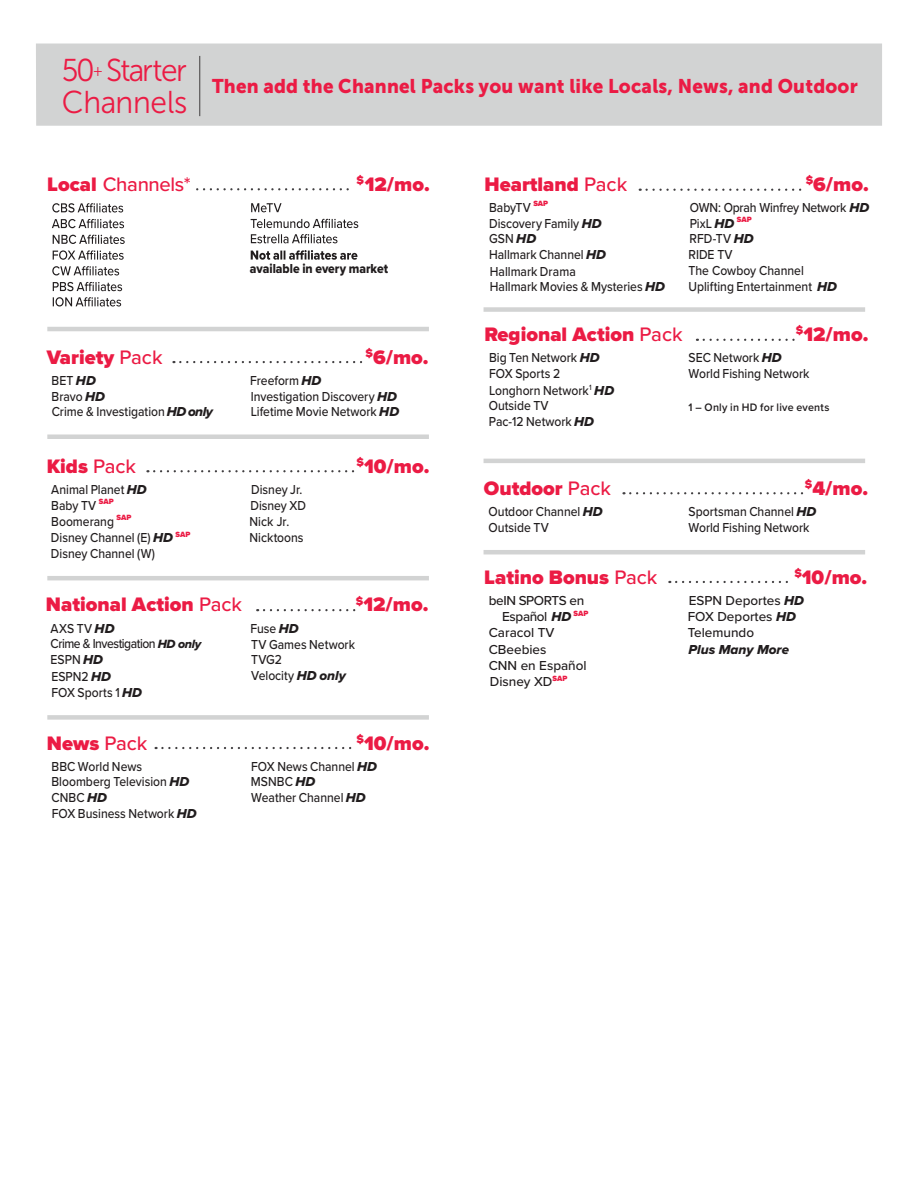
<style>
.page{position:relative;width:918px;height:1188px;background:#fff}
.page>*{position:absolute;margin:0;border:0;box-sizing:border-box;transform-origin:0 0}
.t1{font:31.5px/31.2px "Museo Sans 300";letter-spacing:-.025em;color:#eb1b44;scale:.95 1}
.t2{font:900 20.25px "Proxima Nova";color:#eb1b44}
.t3{font:500 20.25px "Proxima Nova";letter-spacing:-.02em;color:#eb1b44}
.t4{font:19.65px "Museo Sans 900";letter-spacing:.01em;color:#eb1b44;scale:.95 1}
.t5{font:15.75px "Museo Sans 300";color:#eb1b44;scale:.95 1}
.t6{font:500 13.5px/15.9px "Proxima Nova";color:#211d1e;scale:.9 1}
.t7{font:500 13.5px/16.2px "Proxima Nova";color:#211d1e}
.t8{font:500 13.5px/16px "Proxima Nova";letter-spacing:-.025em;color:#211d1e;scale:.9 1}
.t9{font:500 13.5px "Proxima Nova";letter-spacing:-.03em;color:#211d1e}
.t10{font:13.5px "Proxima Nova Extrabld";color:#211d1e;scale:.9 1}
.t11{font:13.5px "Proxima Nova Extrabld It";color:#211d1e}
.t12{font:600 11.25px "Proxima Nova";letter-spacing:.02em;color:#211d1e;scale:.95 1}
.s1{font-weight:900}
.s2{font-weight:500}
.s3{font-family:"Proxima Nova Extrabld It";font-weight:400}
.s4{font-family:"Proxima Nova Extrabld It";font-weight:400;font-size:12.3px}
</style>
<div class="page">
<div style="left:36px;top:44px;width:846px;height:82px;background:#d2d3d3"></div>
<hr style="left:199px;top:56px;width:1px;height:60px;background:#211d1e">
<svg style="left:197px;top:188px;width:152px;height:2px"></svg>
<svg style="left:52px;top:203px;width:71px;height:10px"></svg>
<svg style="left:52px;top:219px;width:72px;height:9px"></svg>
<svg style="left:53px;top:235px;width:72px;height:9px"></svg>
<svg style="left:53px;top:250px;width:71px;height:10px"></svg>
<svg style="left:52px;top:266px;width:67px;height:9px"></svg>
<svg style="left:53px;top:282px;width:69px;height:9px"></svg>
<svg style="left:53px;top:297px;width:68px;height:10px"></svg>
<svg style="left:251px;top:203px;width:31px;height:9px"></svg>
<svg style="left:251px;top:219px;width:107px;height:9px"></svg>
<svg style="left:251px;top:234px;width:86px;height:9px"></svg>
<svg style="left:251px;top:250px;width:106px;height:10px"></svg>
<svg style="left:180px;top:361px;width:181px;height:2px"></svg>
<svg style="left:154px;top:470px;width:201px;height:2px"></svg>
<svg style="left:264px;top:609px;width:92px;height:2px"></svg>
<svg style="left:156px;top:747px;width:196px;height:2px"></svg>
<svg style="left:647px;top:189px;width:155px;height:2px"></svg>
<svg style="left:704px;top:339px;width:91px;height:2px"></svg>
<svg style="left:624px;top:492px;width:179px;height:2px"></svg>
<svg style="left:676px;top:581px;width:112px;height:2px"></svg>
<hr style="left:47px;top:327px;width:382px;height:4px;background:#d2d3d3">
<div style="left:484px;top:307px;width:381px;height:5px;background:#d2d3d3"></div>
<hr style="left:484px;top:459px;width:381px;height:4px;background:#d2d3d3">
<hr style="left:484px;top:550px;width:381px;height:4px;background:#d2d3d3">
<hr style="left:47px;top:435px;width:382px;height:4px;background:#d2d3d3">
<hr style="left:47px;top:576px;width:382px;height:4px;background:#d2d3d3">
<div style="left:47px;top:715px;width:382px;height:5px;background:#d2d3d3"></div>
<h1 class="t1" style="left:62px;top:55px;width:134px">50 Starter<br>Channels</h1>
<p class="t5" style="left:93px;top:62px;width:12px">+</p>
<h3 class="t4" style="left:212px;top:75px;width:681px">Then add the Channel Packs you want like Locals, News, and Outdoor</h3>
<h2 class="t3" style="left:47px;top:169px;width:145px"><span class="s1">Local</span> Channels*</h2>
<h2 class="t2" style="left:357px;top:169px;width:75px"><sup>$</sup>12/mo.</h2>
<p class="t10" style="left:250px;top:258px;width:155px">available in every market</p>
<h2 class="t2" style="left:485px;top:169px;width:144px">Heartland <span class="s2">Pack</span></h2>
<p class="t6" style="left:489px;top:199px;width:131px">BabyTV <sup>SAP<br></sup>Discovery Family <span class="s3">HD<br></span>GSN <span class="s3">HD<br></span>Hallmark Channel <span class="s3">HD</span></p>
<p class="t6" style="left:490px;top:278px;width:196px">Hallmark Movies &amp; Mysteries <span class="s3">HD</span></p>
<p class="t6" style="left:490px;top:263px;width:97px">Hallmark Drama</p>
<h2 class="t2" style="left:806px;top:169px;width:65px"><sup>$</sup>6/mo.</h2>
<p class="t6" style="left:689px;top:199px;width:202px">OWN: Oprah Winfrey Network <span class="s3">HD<br></span>PixL <span class="s3">HD</span> <sup>SAP<br></sup>RFD-TV <span class="s3">HD</span></p>
<p class="t6" style="left:689px;top:278px;width:166px">Uplifting Entertainment <span class="s3">HD</span></p>
<p class="t6" style="left:689px;top:246px;width:130px">RIDE TV<br>The Cowboy Channel</p>
<h2 class="t2" style="left:485px;top:319px;width:200px">Regional Action <span class="s2">Pack</span></h2>
<h2 class="t2" style="left:796px;top:319px;width:74px"><sup>$</sup>12/mo.</h2>
<h2 class="t2" style="left:366px;top:342px;width:65px"><sup>$</sup>6/mo.</h2>
<h2 class="t2" style="left:47px;top:342px;width:117px">Variety <span class="s2">Pack</span></h2>
<p class="t6" style="left:52px;top:372px;width:181px;line-height:15.5px">BET <span class="s3">HD<br></span>Bravo <span class="s3">HD<br></span>Crime &amp; Investigation <span class="s3">HD only</span></p>
<p class="t6" style="left:250px;top:372px;width:167px">Freeform <span class="s3">HD<br></span>Investigation Discovery <span class="s3">HD<br></span>Lifetime Movie Network <span class="s3">HD</span></p>
<h2 class="t2" style="left:47px;top:451px;width:91px">Kids <span class="s2">Pack</span></h2>
<h2 class="t2" style="left:357px;top:451px;width:74px"><sup>$</sup>10/mo.</h2>
<p class="t6" style="left:51px;top:481px;width:156px">Animal Planet <span class="s3">HD<br></span>Baby TV <sup>SAP<br></sup>Boomerang <sup>SAP<br></sup>Disney Channel (E) <span class="s3">HD</span> <sup>SAP<br></sup>Disney Channel (W)</p>
<p class="t6" style="left:250px;top:481px;width:64px">Disney Jr.<br>Disney XD<br>Nick Jr.<br>Nicktoons</p>
<h2 class="t2" style="left:46px;top:590px;width:198px">National Action <span class="s2">Pack</span></h2>
<h2 class="t2" style="left:356px;top:590px;width:74px"><sup>$</sup>12/mo.</h2>
<p class="t8" style="left:51px;top:620px;width:169px">AXS TV <span class="s3">HD<br></span>Crime &amp; Investigation <span class="s4">HD only<br></span>ESPN <span class="s3">HD<br></span>ESPN2 <span class="s3">HD<br></span>FOX Sports 1 <span class="s3">HD</span></p>
<p class="t6" style="left:250px;top:620px;width:118px">Fuse <span class="s3">HD<br></span>TV Games Network<br>TVG2<br>Velocity <span class="s3">HD only</span></p>
<h2 class="t2" style="left:357px;top:728px;width:74px"><sup>$</sup>10/mo.</h2>
<h2 class="t2" style="left:47px;top:728px;width:102px">News <span class="s2">Pack</span></h2>
<p class="t6" style="left:51px;top:758px;width:163px">BBC World News<br>Bloomberg Television <span class="s3">HD<br></span>CNBC <span class="s3">HD<br></span>FOX Business Network <span class="s3">HD</span></p>
<p class="t6" style="left:251px;top:758px;width:142px;line-height:15.5px">FOX News Channel <span class="s3">HD<br></span>MSNBC <span class="s3">HD<br></span>Weather Channel <span class="s3">HD</span></p>
<p class="t6" style="left:489px;top:349px;width:141px">Big Ten Network <span class="s3">HD<br></span>FOX Sports 2<br>Longhorn Network<sup>1</sup> <span class="s3">HD<br></span>Outside TV<br>Pac-12 Network <span class="s3">HD</span></p>
<p class="t6" style="left:689px;top:349px;width:136px">SEC Network <span class="s3">HD<br></span>World Fishing Network</p>
<p class="t12" style="left:689px;top:399px;width:150px">1 – Only in HD for live events</p>
<h2 class="t2" style="left:805px;top:473px;width:65px"><sup>$</sup>4/mo.</h2>
<h2 class="t2" style="left:484px;top:473px;width:129px">Outdoor <span class="s2">Pack</span></h2>
<p class="t6" style="left:489px;top:504px;width:128px">Outdoor Channel <span class="s3">HD<br></span>Outside TV</p>
<p class="t6" style="left:689px;top:504px;width:143px">Sportsman Channel <span class="s3">HD<br></span>World Fishing Network</p>
<h2 class="t2" style="left:484px;top:562px;width:175px">Latino Bonus <span class="s2">Pack</span></h2>
<p class="t9" style="left:489px;top:590px;width:97px">beIN SPORTS en</p>
<p class="t9" style="left:502px;top:607px;width:88px">Español <span class="s3">HD</span> <sup>SAP</sup></p>
<p class="t7" style="left:489px;top:624px;width:67px">Caracol TV</p>
<p class="t7" style="left:489px;top:640px;width:59px">CBeebies</p>
<p class="t7" style="left:489px;top:656px;width:99px">CNN en Español</p>
<p class="t7" style="left:490px;top:673px;width:79px">Disney XD<sup>SAP</sup></p>
<h2 class="t2" style="left:794px;top:562px;width:74px"><sup>$</sup>10/mo.</h2>
<p class="t7" style="left:688px;top:592px;width:118px">ESPN Deportes <span class="s3">HD<br></span>FOX Deportes <span class="s3">HD<br></span>Telemundo</p>
<p class="t11" style="left:688px;top:639px;width:102px">Plus Many More</p>
</div>
